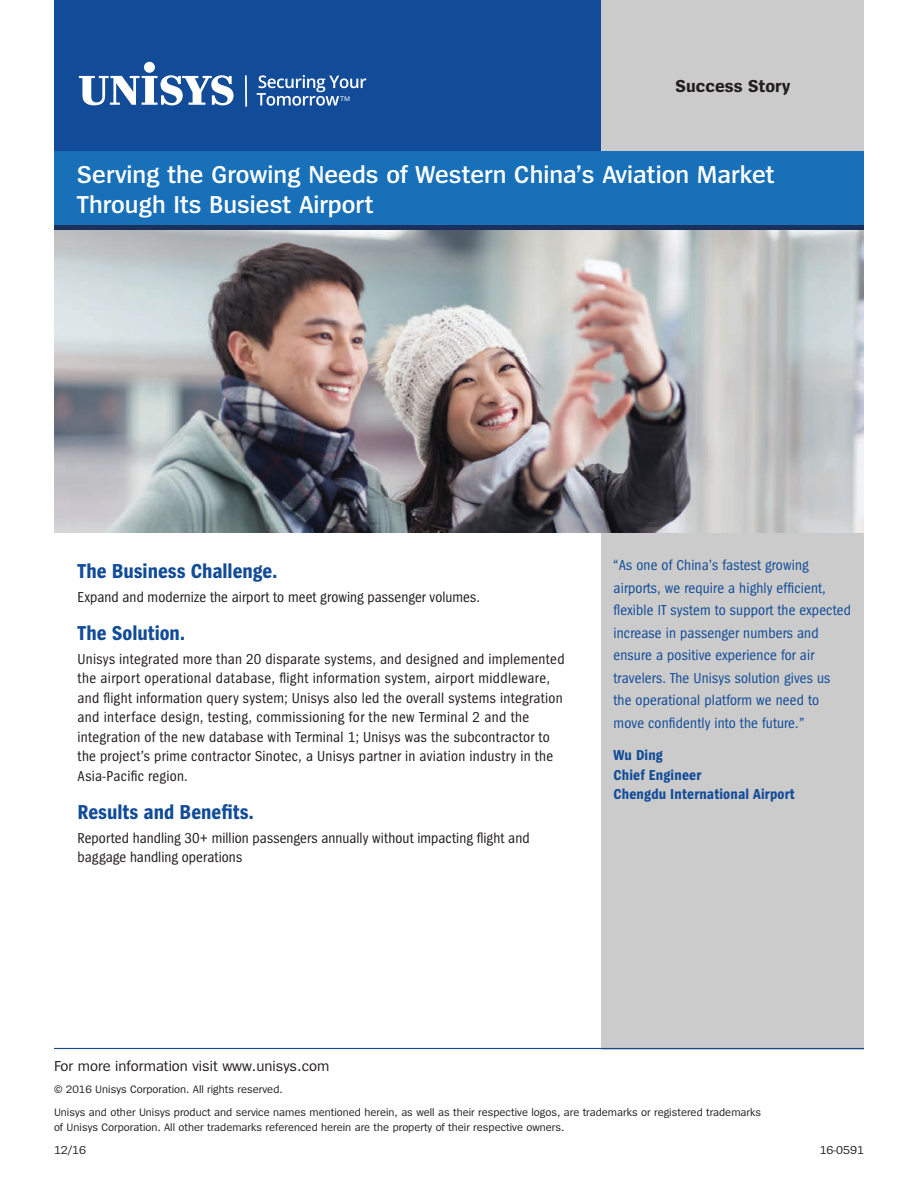
<style>
.page{position:relative;width:918px;height:1188px;background:#fff}
.page>*{position:absolute;margin:0;border:0;box-sizing:border-box;transform-origin:0 0}
.t1{font:600 25.5px/30px "Spiegel";color:#fff}
.t2{font:700 21px "Spiegel Cd";letter-spacing:-.005em;color:#124c98}
.t3{font:700 18px "Spiegel";color:#231f20}
.t4{font:15px/19.5px "Spiegel Cd";letter-spacing:.015em;color:#231f20}
.t5{font:15px/22.5px "Spiegel Cd";letter-spacing:.01em;color:#124c98}
.t6{font:700 15px/19.5px "Spiegel Cd";letter-spacing:.01em;color:#124c98}
.t7{font:15px "Spiegel";color:#231f20}
.t8{font:12px "Spiegel";color:#231f20}
.t9{font:11.25px/23.7px "Spiegel";color:#231f20}
</style>
<div class="page">
<div style="left:54px;top:0;width:808px;height:168px;background:#124c98"></div>
<div style="left:602px;top:0;width:262px;height:1049px;background:#cbcbcb"></div>
<div style="left:54px;top:151px;width:810px;height:75px;background:#1870b9"></div>
<div style="left:54px;top:226px;width:810px;height:5px;background:#1b315d"></div>
<hr style="left:54px;top:1048px;width:810px;height:1px;background:#124c98">
<img style="left:54px;top:231px;width:810px;height:301px">
<svg style="left:79px;top:75px;width:155px;height:30px"></svg>
<div style="left:144px;top:62px;width:11px;height:11px;background:#fff;border-radius:50%"></div>
<hr style="left:245px;top:75px;width:2px;height:32px;background:#fff">
<svg style="left:257px;top:75px;width:109px;height:31px"></svg>
<p class="t3" style="left:676px;top:77px;width:116px">Success Story</p>
<h1 class="t1" style="left:77px;top:160px;width:699px">Serving the Growing Needs of Western China’s Aviation Market<br>Through Its Busiest Airport</h1>
<h2 class="t2" style="left:78px;top:560px;width:202px">The Business Challenge.</h2>
<p class="t4" style="left:78px;top:587px;width:404px">Expand and modernize the airport to meet growing passenger volumes.</p>
<h2 class="t2" style="left:78px;top:622px;width:109px">The Solution.</h2>
<p class="t4" style="left:78px;top:649px;width:488px">Unisys integrated more than 20 disparate systems, and designed and implemented the airport operational database, flight information system, airport middleware, and flight information query system; Unisys also led the overall systems integration and interface design, testing, commissioning for the new Terminal 2 and the integration of the new database with Terminal 1; Unisys was the subcontractor to the project’s prime contractor Sinotec, a Unisys partner in aviation industry in the Asia-Pacific region.</p>
<h2 class="t2" style="left:78px;top:801px;width:178px">Results and Benefits.</h2>
<p class="t4" style="left:78px;top:828px;width:454px">Reported handling 30+ million passengers annually without impacting flight and baggage handling operations</p>
<p class="t5" style="left:613px;top:555px;width:239px">“As one of China’s fastest growing airports, we require a highly efficient, flexible IT system to support the expected increase in passenger numbers and ensure a positive experience for air travelers. The Unisys solution gives us the operational platform we need to move confidently into the future.”</p>
<p class="t6" style="left:614px;top:746px;width:183px">Wu Ding<br>Chief Engineer<br>Chengdu International Airport</p>
<p class="t7" style="left:54px;top:1059px;width:277px">For more information visit www.unisys.com</p>
<p class="t9" style="left:54px;top:1078px;width:709px">© 2016 Unisys Corporation. All rights reserved.<br>Unisys and other Unisys product and service names mentioned herein, as well as their respective logos, are trademarks or registered trademarks</p>
<p class="t9" style="left:54px;top:1116px;width:512px">of Unisys Corporation. All other trademarks referenced herein are the property of their respective owners.</p>
<p class="t8" style="left:54px;top:1144px;width:34px">12/16</p>
<p class="t8" style="left:820px;top:1144px;width:46px">16-0591</p>
</div>
